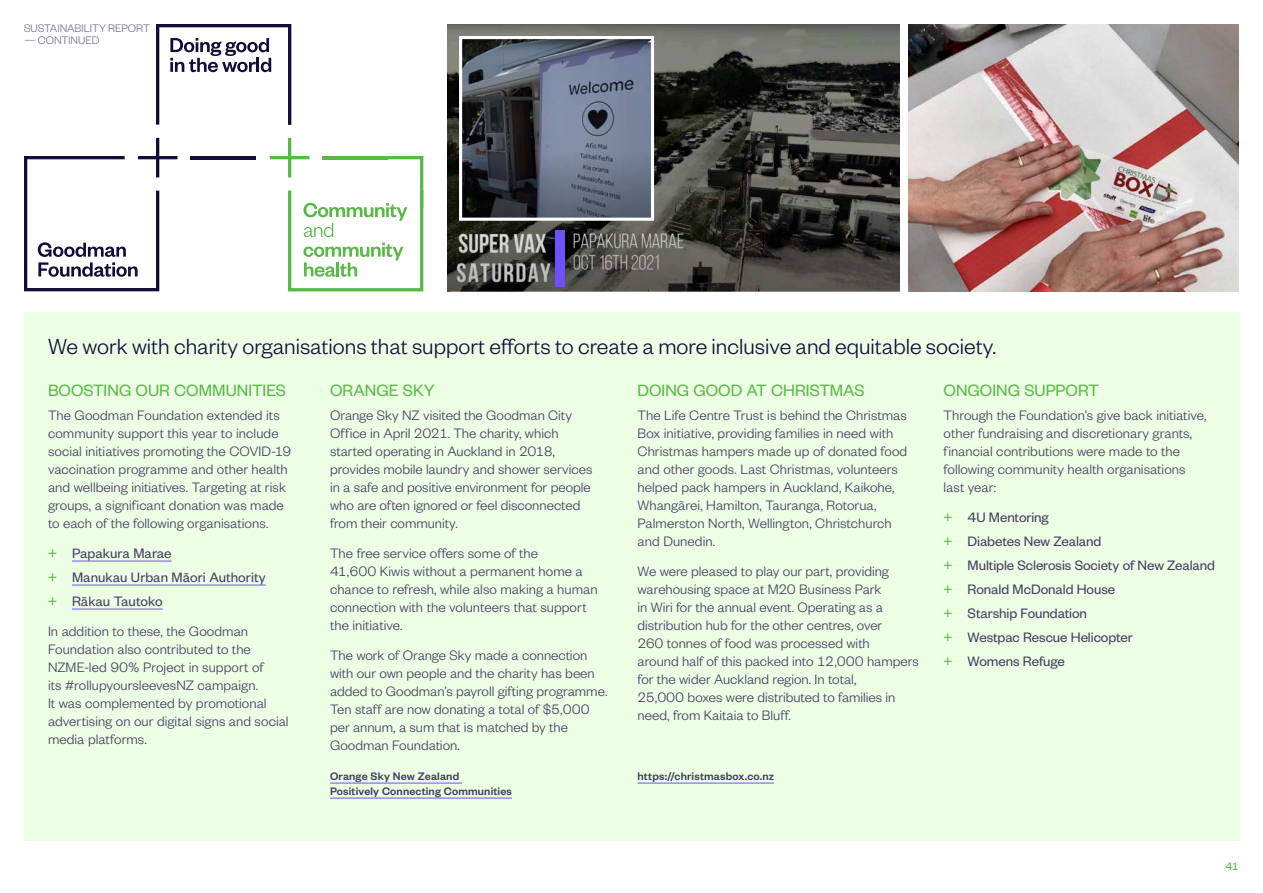
<style>
.page{position:relative;width:1263px;height:893px;background:#fff}
.page>*{position:absolute;margin:0;border:0;box-sizing:border-box;transform-origin:0 0}
.Intro-body_16pt{font:300 24px "Founders Grotesk";color:#140b39}
.BodyText-Heading12pt{font:18px "Founders Grotesk";letter-spacing:.005em;color:#58b946}
.BodyText_10_12{font:300 15px/18px "Founders Grotesk";color:#433c60}
.t1{font:15px "Founders Grotesk";letter-spacing:-.005em;color:#433c60}
.BodyText_10_12-2{font:500 12px/15px "Founders Grotesk";letter-spacing:.015em;color:#433c60}
.TITLES_60pt{font:300 12px "Founders Grotesk";color:#726d88}
.t2{font:12px "Founders Grotesk";color:#58b946}
.s1{color:#58b946}
</style>
<div class="page">
<img style="left:447px;top:24px;width:453px;height:267px">
<div style="left:555px;top:230px;width:10px;height:57px;background:#6e50ff"></div>
<img style="left:463px;top:40px;width:187px;height:177px">
<div style="left:459px;top:36px;width:195px;height:185px;border:3px solid #fff"></div>
<hr style="left:191px;top:156px;width:65px;height:3px;background:#140b39">
<svg style="left:24px;top:138px;width:153px;height:153px"></svg>
<svg style="left:156px;top:24px;width:135px;height:101px"></svg>
<img style="left:909px;top:24px;width:330px;height:267px">
<div style="left:24px;top:312px;width:1215px;height:528px;background:#ecfee4"></div>
<svg style="left:270px;top:138px;width:153px;height:153px"></svg>
<hr style="left:72px;top:561px;width:100px;height:1px;background:#6e50ff">
<hr style="left:72px;top:585px;width:194px;height:1px;background:#6e50ff">
<hr style="left:72px;top:609px;width:91px;height:1px;background:#6e50ff">
<hr style="left:330px;top:783px;width:132px;height:1px;background:#6e50ff">
<hr style="left:330px;top:798px;width:182px;height:1px;background:#6e50ff">
<hr style="left:638px;top:783px;width:136px;height:1px;background:#6e50ff">
<p class="TITLES_60pt" style="left:24px;top:20px;width:127px">SUSTAINABILITY REPORT</p>
<p class="TITLES_60pt" style="left:24px;top:32px;width:77px">— CONTINUED</p>
<p class="Intro-body_16pt" style="left:48px;top:332px;width:950px">We work with charity organisations that support efforts to create a more inclusive and equitable society.</p>
<p class="BodyText-Heading12pt" style="left:48px;top:379px;width:239px">BOOSTING OUR COMMUNITIES</p>
<p class="BodyText_10_12" style="left:48px;top:405px;width:245px">The Goodman Foundation extended its community support this year to include social initiatives promoting the COVID-19 vaccination programme and other health and wellbeing initiatives. Targeting at risk groups, a significant donation was made to each of the following organisations.</p>
<p class="t1" style="left:48px;top:544px;width:125px"><span class="s1">+</span> Papakura Marae</p>
<p class="t1" style="left:48px;top:568px;width:219px"><span class="s1">+</span> Manukau Urban Māori Authority</p>
<p class="t1" style="left:48px;top:592px;width:116px"><span class="s1">+</span> Rākau Tautoko</p>
<p class="BodyText_10_12" style="left:48px;top:621px;width:242px">In addition to these, the Goodman Foundation also contributed to the NZME-led 90% Project in support of<br>its #rollupyoursleevesNZ campaign.<br>It was complemented by promotional advertising on our digital signs and social media platforms.</p>
<p class="BodyText-Heading12pt" style="left:330px;top:379px;width:106px">ORANGE SKY</p>
<p class="BodyText_10_12" style="left:330px;top:405px;width:264px">Orange Sky NZ visited the Goodman City Office in April 2021. The charity, which started operating in Auckland in 2018, provides mobile laundry and shower services in a safe and positive environment for people who are often ignored or feel disconnected from their community.</p>
<p class="BodyText_10_12" style="left:330px;top:543px;width:269px">The free service offers some of the<br>41,600 Kiwis without a permanent home a chance to refresh, while also making a human connection with the volunteers that support the initiative.</p>
<p class="BodyText_10_12" style="left:330px;top:645px;width:279px">The work of Orange Sky made a connection with our own people and the charity has been added to Goodman’s payroll gifting programme.<br>Ten staff are now donating a total of $5,000 per annum, a sum that is matched by the Goodman Foundation.</p>
<p class="BodyText_10_12-2" style="left:330px;top:768px;width:183px">Orange Sky New Zealand<br>Positively Connecting Communities</p>
<p class="BodyText-Heading12pt" style="left:638px;top:379px;width:228px">DOING GOOD AT CHRISTMAS</p>
<p class="BodyText_10_12" style="left:638px;top:405px;width:271px">The Life Centre Trust is behind the Christmas Box initiative, providing families in need with Christmas hampers made up of donated food and other goods. Last Christmas, volunteers helped pack hampers in Auckland, Kaikohe, Whangārei, Hamilton, Tauranga, Rotorua, Palmerston North, Wellington, Christchurch and Dunedin.</p>
<p class="BodyText_10_12" style="left:638px;top:561px;width:283px">We were pleased to play our part, providing warehousing space at M20 Business Park<br>in Wiri for the annual event. Operating as a distribution hub for the other centres, over<br>260 tonnes of food was processed with<br>around half of this packed into 12,000 hampers for the wider Auckland region. In total,<br>25,000 boxes were distributed to families in need, from Kaitaia to Bluff.</p>
<p class="BodyText-Heading12pt" style="left:944px;top:379px;width:157px">ONGOING SUPPORT</p>
<p class="BodyText_10_12" style="left:944px;top:405px;width:264px">Through the Foundation’s give back initiative, other fundraising and discretionary grants, financial contributions were made to the following community health organisations last year:</p>
<p class="t1" style="left:944px;top:508px;width:107px"><span class="s1">+</span> 4U Mentoring</p>
<p class="t1" style="left:944px;top:532px;width:159px"><span class="s1">+</span> Diabetes New Zealand</p>
<p class="t1" style="left:944px;top:556px;width:273px"><span class="s1">+</span> Multiple Sclerosis Society of New Zealand</p>
<p class="t1" style="left:944px;top:580px;width:173px"><span class="s1">+</span> Ronald McDonald House</p>
<p class="t1" style="left:944px;top:604px;width:145px"><span class="s1">+</span> Starship Foundation</p>
<p class="t1" style="left:944px;top:628px;width:191px"><span class="s1">+</span> Westpac Rescue Helicopter</p>
<p class="t1" style="left:944px;top:652px;width:123px"><span class="s1">+</span> Womens Refuge</p>
<p class="BodyText_10_12-2" style="left:638px;top:768px;width:138px">https://christmasbox.co.nz</p>
<p class="t2" style="left:1225px;top:859px;width:15px">41</p>
</div>
